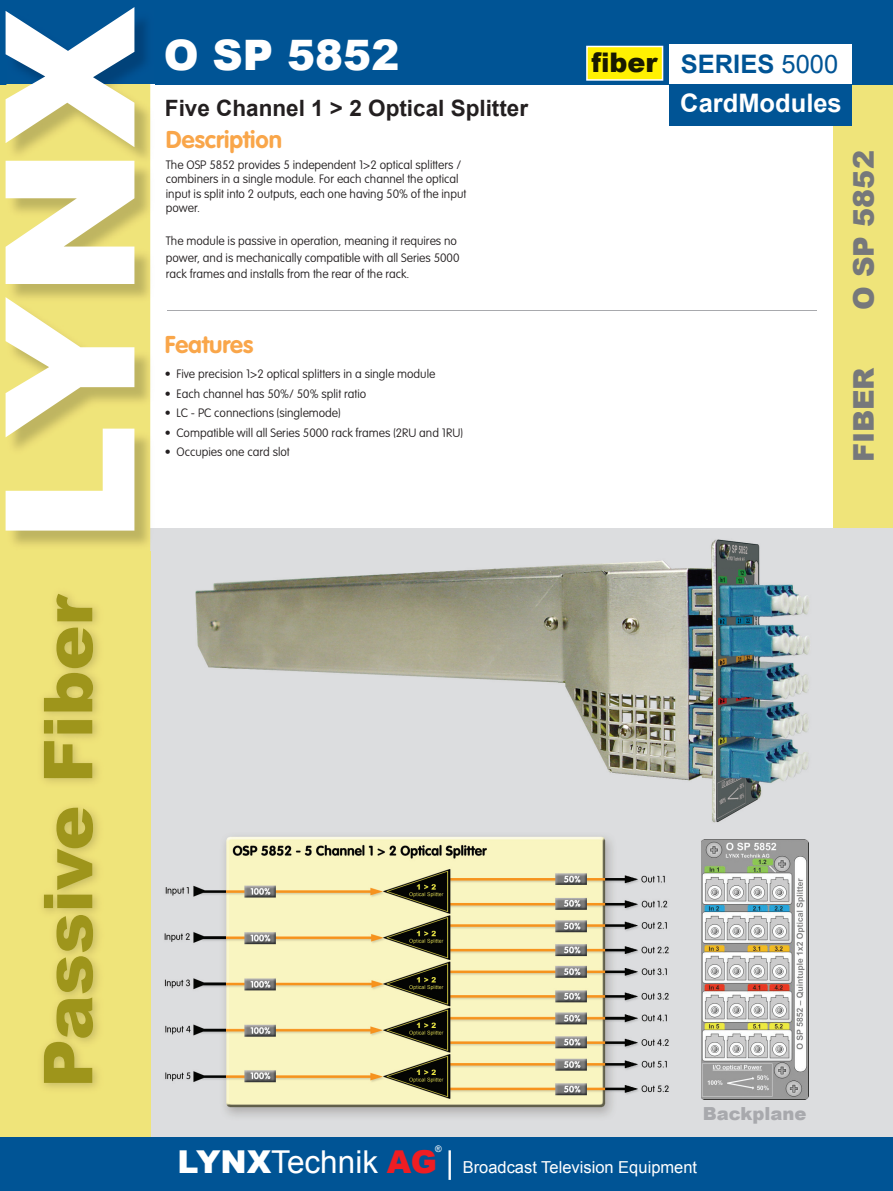
<style>
.page{position:relative;width:893px;height:1191px;background:#fff}
.page>*{position:absolute;margin:0;border:0;box-sizing:border-box;transform-origin:0 0}
.t1{font:900 180px "Arial";color:#fff}
.t2{font:900 67.5px "Arial";color:#9e951b}
.t3{font:900 42px "Arial";color:#fff}
.t4{font:900 28.5px "Arial";color:#76787b}
.t5{font:900 27px "Arial";color:#191a00}
.t6{font:700 25.5px/39.2px "Arial";color:#fff}
.t7{font:700 24px "VAG Rounded";color:#f9a64a}
.t8{font:700 22.5px "Arial";color:#231f20}
.t9{font:900 18px "Arial";color:#a8a9ad}
.t10{font:16.5px "Arial";color:#fff}
.t11{font:100 12px/14.4px "VAG Rounded";color:#231f20}
.t12{font:9px "Arial";color:#fff}
.s1{color:#005495}
.s2{font-weight:400;color:#005495}
.s3{font-weight:900;font-size:31.5px}
.s4{font-size:31.5px}
.s5{font-weight:900;font-size:31.5px;color:#ee1d23}
</style>
<div class="page">
<div style="left:833px;top:83px;width:60px;height:580px;background:#efe47a"></div>
<div style="left:150px;top:528px;width:743px;height:612px;background:#dcdddf"></div>
<img style="left:150px;top:810px;width:519px;height:324px">
<svg style="left:0;top:78px;width:150px;height:1062px;background:#e9de76"></svg>
<div style="left:0;top:0;width:893px;height:84px;background:#005495"></div>
<div style="left:670px;top:44px;width:182px;height:40px;background:#fff"></div>
<div style="left:670px;top:84px;width:182px;height:41px;background:#005495"></div>
<div style="left:0;top:1137px;width:893px;height:54px;background:#005495"></div>
<img style="left:6px;top:20px;width:145px;height:530px">
<hr style="left:167px;top:310px;width:649px;height:1px;background:#a8a9ad">
<svg style="left:586px;top:46px;width:77px;height:35px"></svg>
<div style="left:592px;top:52px;width:66px;height:20px;background:#fff101"></div>
<img style="left:195px;top:539px;width:615px;height:284px">
<img style="left:184px;top:810px;width:502px;height:21px">
<img style="left:701px;top:839px;width:107px;height:260px">
<h1 class="t1" style="left:-61px;top:544px;width:538px;rotate:-90deg">LYNX</h1>
<h2 class="t2" style="left:19px;top:1087px;width:495px;rotate:-90deg">Passive Fiber</h2>
<h3 class="t3" style="left:164px;top:24px;width:237px">O SP 5852</h3>
<h3 class="t8" style="left:165px;top:93px;width:365px">Five Channel 1 &gt; 2 Optical Splitter</h3>
<h3 class="t7" style="left:166px;top:126px;width:118px">Description</h3>
<p class="t11" style="left:166px;top:158px;width:302px">The OSP 5852 provides 5 independent 1&gt;2 optical splitters / combiners in a single module. For each channel the optical input is split into 2 outputs, each one having 50% of the input power.</p>
<p class="t11" style="left:166px;top:233px;width:295px;line-height:16.5px">The module is passive in operation, meaning it requires no power, and is mechanically compatible with all Series 5000 rack frames and installs from the rear of the rack.</p>
<h3 class="t7" style="left:165px;top:330px;width:90px">Features</h3>
<p class="t11" style="left:165px;top:367px;width:272px">• Five precision 1&gt;2 optical splitters in a single module</p>
<p class="t11" style="left:165px;top:387px;width:203px">• Each channel has 50%/ 50% split ratio</p>
<p class="t11" style="left:165px;top:406px;width:177px">• LC - PC connections (singlemode)</p>
<p class="t11" style="left:165px;top:426px;width:300px">• Compatible will all Series 5000 rack frames (2RU and 1RU)</p>
<p class="t11" style="left:165px;top:445px;width:127px">• Occupies one card slot</p>
<h3 class="t5" style="left:591px;top:43px;width:67px">fiber</h3>
<h3 class="t6" style="left:680px;top:46px;width:163px"><span class="s1">SERIES</span> <span class="s2">5000<br></span>CardModules</h3>
<h3 class="t4" style="left:843px;top:310px;width:161px;rotate:-90deg">O SP 5852</h3>
<h3 class="t4" style="left:843px;top:462px;width:97px;rotate:-90deg">FIBER</h3>
<h3 class="t9" style="left:703px;top:1100px;width:105px">Backplane</h3>
<p class="t12" style="left:435px;top:1143px;width:8px">®</p>
<h3 class="t10" style="left:177px;top:1156px;width:521px"><span class="s3">LYNX</span><span class="s4">Technik</span> <span class="s5">AG</span> <span class="s4">|</span> Broadcast Television Equipment</h3>
</div>
